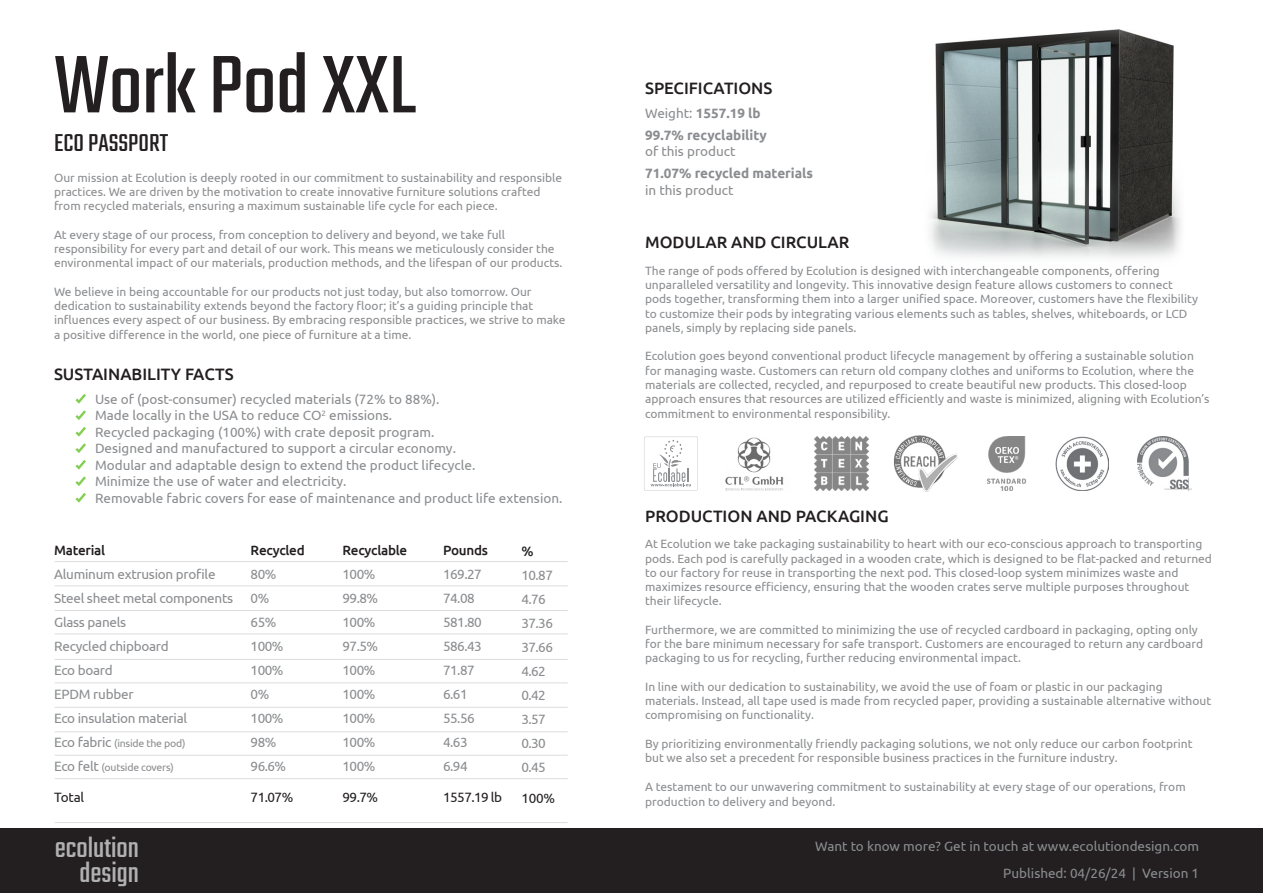
<style>
.page{position:relative;width:1263px;height:893px;background:#fff}
.page>*{position:absolute;margin:0;border:0;box-sizing:border-box;transform-origin:0 0}
.t1{font:90px "Teko";color:#231f20}
.t2{font:30.45px/25.2px "Teko";color:#b2b1b1;text-align:right}
.t3{font:27px "Teko";color:#231f20}
.t4{font:500 16.5px "Ubuntu";color:#231f20}
.t5{font:13.5px "Ubuntu";color:#8a8c8f}
.t6{font:13.5px/24px "Ubuntu";letter-spacing:-.02em;color:#8a8c8f}
.t7{font:700 13.5px "Ubuntu";color:#8a8c8f}
.t8{font:500 13.5px "Ubuntu";letter-spacing:-.02em;color:#231f20}
.t9{font:13.5px "Ubuntu";letter-spacing:-.04em;color:#231f20}
.t10{font:12px/14.2px "Ubuntu";color:#8a8c8f}
.t11{font:10.5px "Ubuntu";letter-spacing:-.02em;color:#8a8c8f}
.s1{font-size:13.5px}
.s2{font-weight:400}
</style>
<div class="page">
<img style="left:935px;top:29px;width:239px;height:113px">
<img style="left:930px;top:142px;width:251px;height:116px">
<div style="left:0;top:829px;width:1263px;height:64px;background:#231f20"></div>
<svg style="left:75px;top:394px;width:11px;height:10px"></svg>
<svg style="left:75px;top:410px;width:11px;height:10px"></svg>
<svg style="left:75px;top:427px;width:11px;height:10px"></svg>
<svg style="left:75px;top:443px;width:11px;height:10px"></svg>
<svg style="left:75px;top:460px;width:11px;height:10px"></svg>
<svg style="left:75px;top:476px;width:11px;height:10px"></svg>
<svg style="left:75px;top:493px;width:11px;height:10px"></svg>
<svg style="left:644px;top:437px;width:54px;height:53px"></svg>
<img style="left:725px;top:437px;width:59px;height:54px">
<img style="left:815px;top:437px;width:53px;height:53px">
<img style="left:894px;top:435px;width:63px;height:57px">
<img style="left:987px;top:437px;width:39px;height:53px">
<img style="left:1055px;top:437px;width:54px;height:53px">
<img style="left:1137px;top:437px;width:55px;height:53px">
<hr style="left:55px;top:778px;width:513px;height:1px;background:#dcdddf">
<hr style="left:55px;top:755px;width:513px;height:1px;background:#dcdddf">
<hr style="left:55px;top:731px;width:513px;height:1px;background:#dcdddf">
<hr style="left:55px;top:707px;width:513px;height:1px;background:#dcdddf">
<hr style="left:55px;top:682px;width:513px;height:1px;background:#dcdddf">
<hr style="left:55px;top:659px;width:513px;height:1px;background:#dcdddf">
<hr style="left:55px;top:633px;width:513px;height:1px;background:#dcdddf">
<hr style="left:55px;top:610px;width:513px;height:1px;background:#dcdddf">
<hr style="left:55px;top:585px;width:513px;height:1px;background:#dcdddf">
<hr style="left:55px;top:561px;width:513px;height:1px;background:#dcdddf">
<hr style="left:55px;top:822px;width:513px;height:1px;background:#dcdddf">
<p class="t1" style="left:54px;top:35px;width:363px">Work Pod XXL</p>
<p class="t3" style="left:54px;top:128px;width:115px">ECO PASSPORT</p>
<p class="t10" style="left:54px;top:170px;width:510px">Our mission at Ecolution is deeply rooted in our commitment to sustainability and responsible practices. We are driven by the motivation to create innovative furniture solutions crafted from recycled materials, ensuring a maximum sustainable life cycle for each piece.</p>
<p class="t10" style="left:54px;top:227px;width:510px">At every stage of our process, from conception to delivery and beyond, we take full responsibility for every part and detail of our work. This means we meticulously consider the environmental impact of our materials, production methods, and the lifespan of our products.</p>
<p class="t10" style="left:54px;top:284px;width:513px">We believe in being accountable for our products not just today, but also tomorrow. Our dedication to sustainability extends beyond the factory floor; it’s a guiding principle that influences every aspect of our business. By embracing responsible practices, we strive to make a positive difference in the world, one piece of furniture at a time.</p>
<p class="t4" style="left:54px;top:363px;width:181px">SUSTAINABILITY FACTS</p>
<p class="t5" style="left:95px;top:391px;width:346px">Use of (post-consumer) recycled materials (72% to 88%).</p>
<p class="t5" style="left:95px;top:407px;width:299px">Made locally in the USA to reduce CO<sup>2</sup> emissions.</p>
<p class="t5" style="left:95px;top:424px;width:341px">Recycled packaging (100%) with crate deposit program.</p>
<p class="t5" style="left:95px;top:440px;width:362px">Designed and manufactured to support a circular economy.</p>
<p class="t5" style="left:95px;top:457px;width:382px">Modular and adaptable design to extend the product lifecycle.</p>
<p class="t5" style="left:95px;top:473px;width:253px">Minimize the use of water and electricity.</p>
<p class="t5" style="left:95px;top:490px;width:469px">Removable fabric covers for ease of maintenance and product life extension.</p>
<p class="t8" style="left:54px;top:541px;width:52px">Material</p>
<p class="t6" style="left:54px;top:562px;width:163px">Aluminum extrusion profile</p>
<p class="t6" style="left:54px;top:586px;width:180px">Steel sheet metal components</p>
<p class="t6" style="left:54px;top:610px;width:73px">Glass panels</p>
<p class="t6" style="left:54px;top:634px;width:116px">Recycled chipboard<br>Eco board</p>
<p class="t6" style="left:54px;top:682px;width:134px">EPDM rubber<br>Eco insulation material</p>
<p class="t11" style="left:54px;top:737px;width:133px"><span class="s1">Eco fabric</span> (inside the pod)</p>
<p class="t11" style="left:54px;top:761px;width:121px"><span class="s1">Eco felt</span> (outside covers)</p>
<p class="t9" style="left:54px;top:789px;width:31px">Total</p>
<p class="t2" style="left:55px;top:837px;width:86px">ecolution design</p>
<p class="t8" style="left:251px;top:541px;width:56px">Recycled</p>
<p class="t5" style="left:251px;top:566px;width:27px">80%</p>
<p class="t5" style="left:251px;top:590px;width:20px">0%</p>
<p class="t5" style="left:251px;top:614px;width:27px">65%</p>
<p class="t5" style="left:251px;top:638px;width:34px">100%</p>
<p class="t5" style="left:251px;top:662px;width:34px">100%</p>
<p class="t5" style="left:251px;top:686px;width:20px">0%</p>
<p class="t5" style="left:251px;top:710px;width:34px">100%</p>
<p class="t5" style="left:251px;top:734px;width:27px">98%</p>
<p class="t5" style="left:251px;top:758px;width:37px">96.6%</p>
<p class="t9" style="left:251px;top:789px;width:44px">71.07%</p>
<p class="t8" style="left:342px;top:541px;width:66px">Recyclable</p>
<p class="t5" style="left:342px;top:566px;width:34px">100%</p>
<p class="t5" style="left:342px;top:590px;width:37px">99.8%</p>
<p class="t5" style="left:342px;top:614px;width:34px">100%</p>
<p class="t5" style="left:342px;top:638px;width:37px">97.5%</p>
<p class="t5" style="left:342px;top:662px;width:34px">100%</p>
<p class="t5" style="left:342px;top:686px;width:34px">100%</p>
<p class="t5" style="left:342px;top:710px;width:34px">100%</p>
<p class="t5" style="left:342px;top:734px;width:34px">100%</p>
<p class="t5" style="left:342px;top:758px;width:34px">100%</p>
<p class="t9" style="left:342px;top:789px;width:37px">99.7%</p>
<p class="t8" style="left:443px;top:541px;width:46px">Pounds</p>
<p class="t5" style="left:443px;top:566px;width:40px">169.27</p>
<p class="t5" style="left:443px;top:590px;width:33px">74.08</p>
<p class="t5" style="left:443px;top:614px;width:40px">581.80</p>
<p class="t5" style="left:443px;top:638px;width:40px">586.43</p>
<p class="t5" style="left:443px;top:662px;width:33px">71.87</p>
<p class="t5" style="left:443px;top:686px;width:26px">6.61</p>
<p class="t5" style="left:443px;top:710px;width:33px">55.56</p>
<p class="t5" style="left:443px;top:734px;width:26px">4.63</p>
<p class="t5" style="left:443px;top:758px;width:26px">6.94</p>
<p class="t9" style="left:443px;top:789px;width:60px">1557.19 lb</p>
<p class="t8" style="left:521px;top:542px;width:14px">%</p>
<p class="t5" style="left:521px;top:566px;width:33px">10.87</p>
<p class="t5" style="left:521px;top:590px;width:26px">4.76</p>
<p class="t5" style="left:521px;top:614px;width:33px">37.36</p>
<p class="t5" style="left:521px;top:638px;width:33px">37.66</p>
<p class="t5" style="left:521px;top:662px;width:26px">4.62</p>
<p class="t5" style="left:521px;top:686px;width:26px">0.42</p>
<p class="t5" style="left:521px;top:710px;width:26px">3.57</p>
<p class="t5" style="left:521px;top:734px;width:26px">0.30</p>
<p class="t5" style="left:521px;top:758px;width:26px">0.45</p>
<p class="t9" style="left:521px;top:790px;width:35px">100%</p>
<p class="t4" style="left:645px;top:77px;width:129px">SPECIFICATIONS</p>
<p class="t7" style="left:645px;top:105px;width:117px"><span class="s2">Weight:</span> 1557.19 lb</p>
<p class="t7" style="left:645px;top:127px;width:123px">99.7% recyclability</p>
<p class="t5" style="left:645px;top:143px;width:92px">of this product</p>
<p class="t7" style="left:645px;top:165px;width:170px">71.07% recycled materials</p>
<p class="t5" style="left:645px;top:182px;width:90px">in this product</p>
<p class="t4" style="left:645px;top:232px;width:206px">MODULAR AND CIRCULAR</p>
<p class="t10" style="left:645px;top:263px;width:554px">The range of pods offered by Ecolution is designed with interchangeable components, offering unparalleled versatility and longevity. This innovative design feature allows customers to connect pods together, transforming them into a larger unified space. Moreover, customers have the flexibility to customize their pods by integrating various elements such as tables, shelves, whiteboards, or LCD panels, simply by replacing side panels.</p>
<p class="t10" style="left:645px;top:349px;width:566px">Ecolution goes beyond conventional product lifecycle management by offering a sustainable solution for managing waste. Customers can return old company clothes and uniforms to Ecolution, where the materials are collected, recycled, and repurposed to create beautiful new products. This closed-loop approach ensures that resources are utilized efficiently and waste is minimized, aligning with Ecolution’s commitment to environmental responsibility.</p>
<p class="t4" style="left:645px;top:506px;width:245px">PRODUCTION AND PACKAGING</p>
<p class="t10" style="left:645px;top:537px;width:568px">At Ecolution we take packaging sustainability to heart with our eco-conscious approach to transporting pods. Each pod is carefully packaged in a wooden crate, which is designed to be flat-packed and returned to our factory for reuse in transporting the next pod. This closed-loop system minimizes waste and maximizes resource efficiency, ensuring that the wooden crates serve multiple purposes throughout their lifecycle.</p>
<p class="t10" style="left:645px;top:622px;width:559px">Furthermore, we are committed to minimizing the use of recycled cardboard in packaging, opting only for the bare minimum necessary for safe transport. Customers are encouraged to return any cardboard packaging to us for recycling, further reducing environmental impact.</p>
<p class="t10" style="left:645px;top:679px;width:568px">In line with our dedication to sustainability, we avoid the use of foam or plastic in our packaging materials. Instead, all tape used is made from recycled paper, providing a sustainable alternative without compromising on functionality.</p>
<p class="t10" style="left:645px;top:736px;width:549px">By prioritizing environmentally friendly packaging solutions, we not only reduce our carbon footprint but we also set a precedent for responsible business practices in the furniture industry.</p>
<p class="t10" style="left:645px;top:778px;width:542px;line-height:15px">A testament to our unwavering commitment to sustainability at every stage of our operations, from production to delivery and beyond.</p>
<p class="t5" style="left:815px;top:838px;width:385px">Want to know more? Get in touch at www.ecolutiondesign.com</p>
<p class="t5" style="left:1003px;top:865px;width:197px">Published: 04/26/24 | Version 1</p>
</div>
